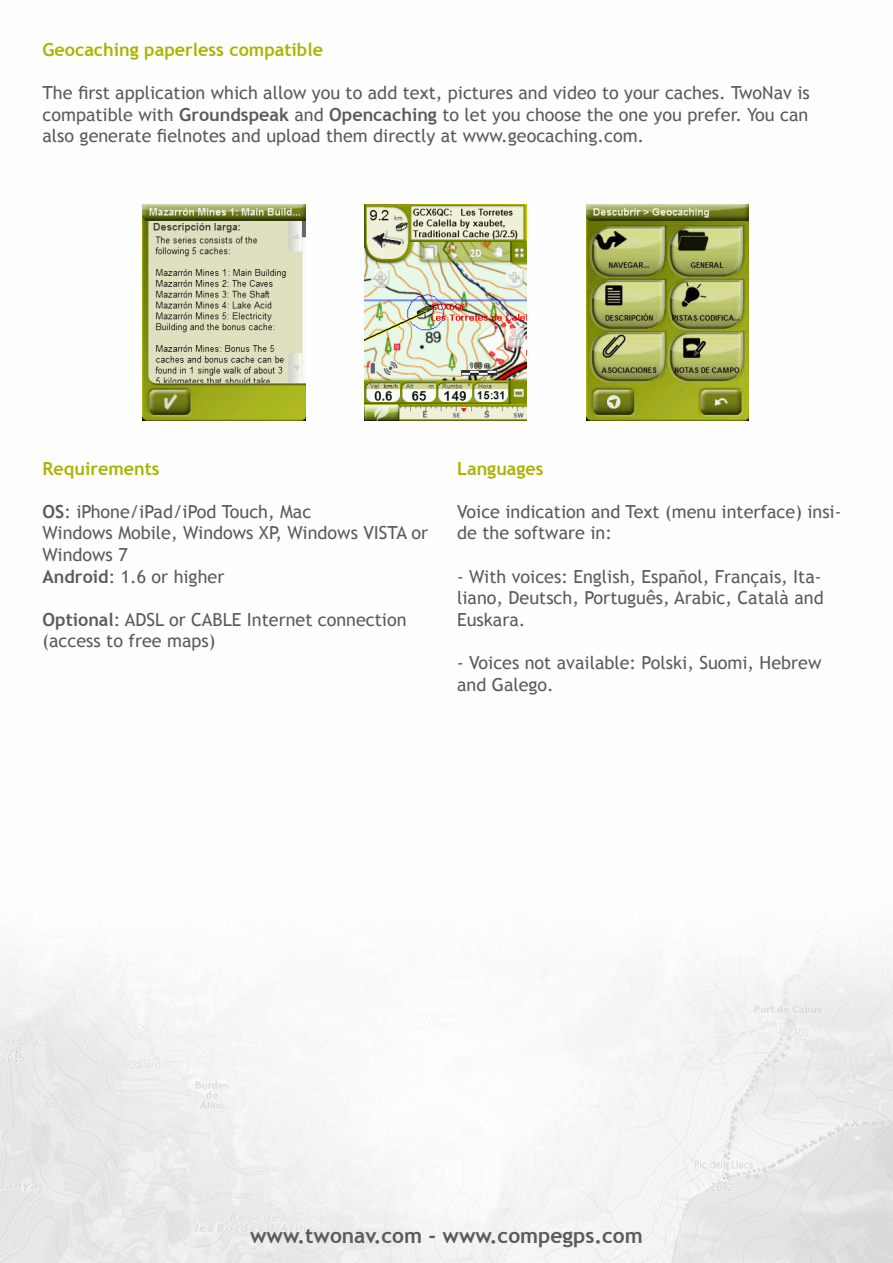
<style>
.page{position:relative;width:893px;height:1263px;background:#fff}
.page>*{position:absolute;margin:0;border:0;box-sizing:border-box;transform-origin:0 0}
.t1{font:700 21px "Trebuchet MS";color:#5b5b5b}
.t2{font:18px/21.6px "Trebuchet MS";color:#5b5b5b}
.t3{font:700 18px "Trebuchet MS";color:#abb300}
.s1{font-weight:700}
</style>
<div class="page">
<img style="left:0;top:204px;width:893px;height:1059px">
<img style="left:143px;top:204px;width:162px;height:217px">
<img style="left:364px;top:204px;width:162px;height:217px">
<img style="left:587px;top:204px;width:162px;height:217px">
<p class="t3" style="left:43px;top:38px;width:282px">Geocaching paperless compatible</p>
<p class="t2" style="left:43px;top:82px;width:769px;text-align:justify">The first application which allow you to add text, pictures and video to your caches. TwoNav is compatible with <span class="s1">Groundspeak</span> and <span class="s1">Opencaching</span> to let you choose the one you prefer. You can also generate fielnotes and upload them directly at www.geocaching.com.</p>
<p class="t3" style="left:43px;top:457px;width:119px">Requirements</p>
<p class="t2" style="left:43px;top:501px;width:387px"><span class="s1">OS</span>: iPhone/iPad/iPod Touch, Mac<br>Windows Mobile, Windows XP, Windows VISTA or<br>Windows 7<br><span class="s1">Android</span>: 1.6 or higher</p>
<p class="t2" style="left:43px;top:609px;width:366px"><span class="s1">Optional</span>: ADSL or CABLE Internet connection (access to free maps)</p>
<p class="t3" style="left:457px;top:457px;width:88px">Languages</p>
<p class="t2" style="left:457px;top:501px;width:386px">Voice indication and Text (menu interface) insi&shy;de the software in:</p>
<p class="t2" style="left:457px;top:566px;width:368px">- With voices: English, Español, Français, Ita&shy;liano, Deutsch, Português, Arabic, Català and<br>Euskara.</p>
<p class="t2" style="left:457px;top:652px;width:366px">- Voices not available: Polski, Suomi, Hebrew and Galego.</p>
<p class="t1" style="left:250px;top:1223px;width:394px">www.twonav.com - www.compegps.com</p>
</div>
